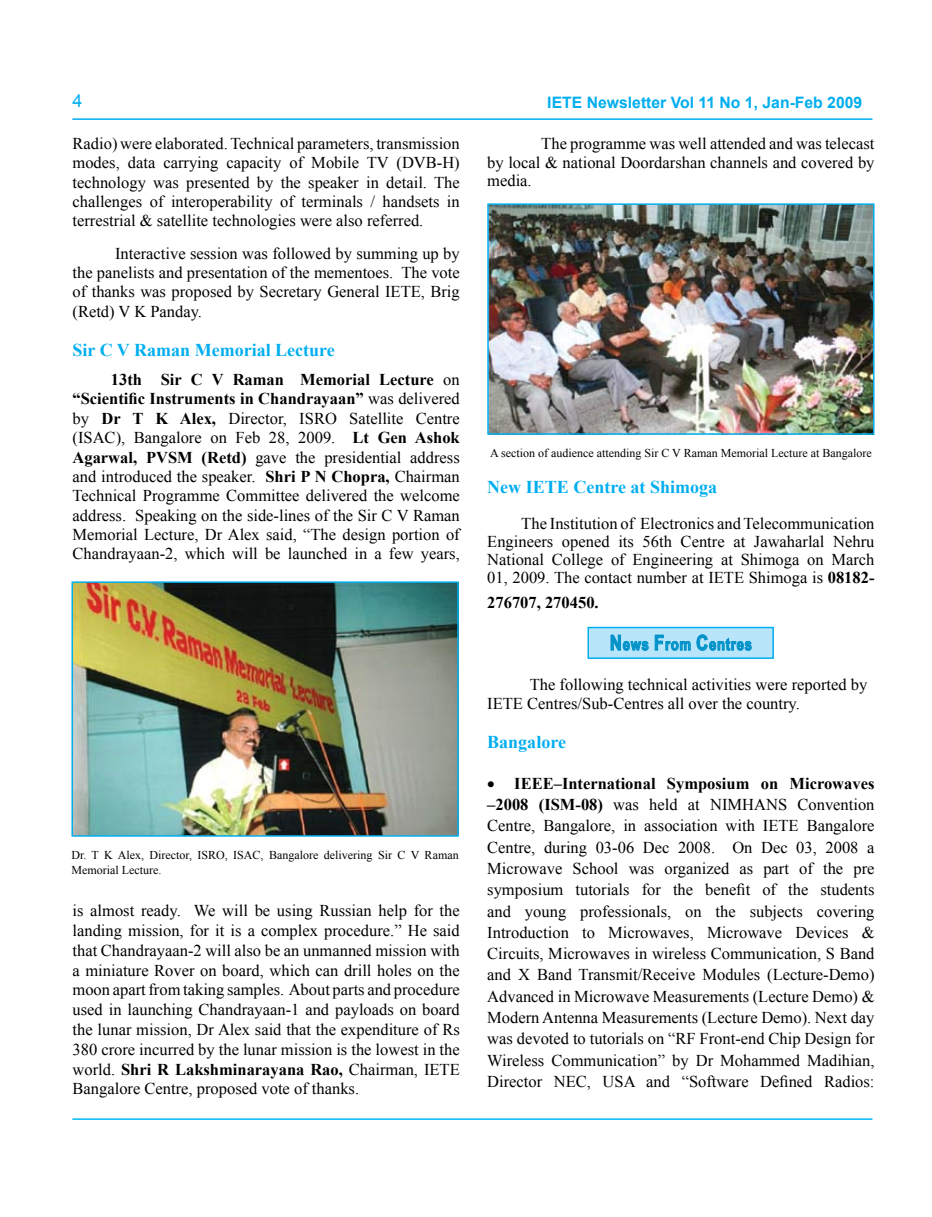
<style>
.page{position:relative;width:932px;height:1217px;background:#fff}
.page>*{position:absolute;margin:0;border:0;box-sizing:border-box;transform-origin:0 0}
.t1{font:700 18px "Times New Roman";color:#00aeef}
.t2{font:18px "Arial";color:#00aeef}
.t3{font:16.5px/19.4px "Times New Roman";color:#000;text-align:justify}
.t4{font:700 16.5px "Arial";letter-spacing:.06em;color:#0092c8;scale:.78 1}
.t5{font:700 16.5px "Times New Roman";color:#000}
.t6{font:700 15.75px "Arial";color:#00aeef}
.t7{font:12px/14.4px "Times New Roman";color:#000}
.s1{font-weight:700}
.s2{font-size:21px}
</style>
<div class="page">
<img style="left:490px;top:206px;width:381px;height:225px">
<div style="left:487px;top:203px;width:387px;height:231px;border:2px solid #00aeef"></div>
<img style="left:74px;top:584px;width:381px;height:249px">
<div style="left:71px;top:581px;width:387px;height:255px;border:2px solid #00aeef"></div>
<div style="left:587px;top:626px;width:186px;height:32px;background:#b9e5fb;border:2px solid #00aeef"></div>
<hr style="left:72px;top:118px;width:800px;height:2px;background:#00aeef">
<hr style="left:72px;top:1118px;width:800px;height:1px;background:#00b9f2">
<svg style="left:610px;top:634px;width:38px;height:17px"></svg>
<svg style="left:654px;top:634px;width:36px;height:17px"></svg>
<svg style="left:696px;top:634px;width:55px;height:17px"></svg>
<p class="t2" style="left:72px;top:88px;width:12px">4</p>
<p class="t6" style="left:547px;top:92px;width:316px">IETE Newsletter Vol 11 No 1, Jan-Feb 2009</p>
<p class="t3" style="left:72px;top:133px;width:388px">Radio) were elaborated. Technical parameters, transmission modes, data carrying capacity of Mobile TV (DVB-H) technology was presented by the speaker in detail. The challenges of interoperability of terminals / handsets in terrestrial &amp; satellite technologies were also referred.</p>
<p class="t3" style="left:72px;top:243px;width:388px;text-indent:43px">Interactive session was followed by summing up by the panelists and presentation of the mementoes. The vote of thanks was proposed by Secretary General IETE, Brig (Retd) V K Panday.</p>
<p class="t3" style="left:487px;top:134px;width:388px;line-height:18.8px;text-indent:54px">The programme was well attended and was telecast by local &amp; national Doordarshan channels and covered by media.</p>
<p class="t1" style="left:72px;top:337px;width:264px">Sir C V Raman Memorial Lecture</p>
<p class="t3" style="left:72px;top:369px;width:388px;text-indent:38px"><span class="s1">13th Sir C V Raman Memorial Lecture</span> on <span class="s1">“Scientific Instruments in Chandrayaan”</span> was delivered by <span class="s1">Dr T K Alex,</span> Director, ISRO Satellite Centre (ISAC), Bangalore on Feb 28, 2009. <span class="s1">Lt Gen Ashok Agarwal, PVSM (Retd)</span> gave the presidential address and introduced the speaker. <span class="s1">Shri P N Chopra,</span> Chairman Technical Programme Committee delivered the welcome address. Speaking on the side-lines of the Sir C V Raman Memorial Lecture, Dr Alex said, “The design portion of Chandrayaan-2, which will be launched in a few years,</p>
<p class="t7" style="left:71px;top:847px;width:388px">Dr. T K Alex, Director, ISRO, ISAC, Bangalore delivering Sir C V Raman<br>Memorial Lecture.</p>
<p class="t3" style="left:72px;top:900px;width:388px;line-height:19.8px">is almost ready. We will be using Russian help for the landing mission, for it is a complex procedure.” He said that Chandrayaan-2 will also be an unmanned mission with a miniature Rover on board, which can drill holes on the moon apart from taking samples. About parts and procedure used in launching Chandrayaan-1 and payloads on board the lunar mission, Dr Alex said that the expenditure of Rs 380 crore incurred by the lunar mission is the lowest in the world. <span class="s1">Shri R Lakshminarayana Rao,</span> Chairman, IETE Bangalore Centre, proposed vote of thanks.</p>
<p class="t7" style="left:490px;top:446px;width:383px">A section of audience attending Sir C V Raman Memorial Lecture at Bangalore</p>
<p class="t1" style="left:487px;top:474px;width:231px">New IETE Centre at Shimoga</p>
<p class="t3" style="left:487px;top:514px;width:388px;line-height:18px;text-indent:34px">The Institution of Electronics and Telecommunication Engineers opened its 56th Centre at Jawaharlal Nehru National College of Engineering at Shimoga on March 01, 2009. The contact number at IETE Shimoga is <span class="s1">08182-</span></p>
<p class="t5" style="left:487px;top:591px;width:113px">276707, 270450.</p>
<p class="t4" style="left:609px;top:633px;width:183px"><span class="s2">N</span>ews <span class="s2">F</span>rom <span class="s2">C</span>entres</p>
<p class="t3" style="left:487px;top:673px;width:381px;text-indent:43px">The following technical activities were reported by<br>IETE Centres/Sub-Centres all over the country.</p>
<p class="t1" style="left:487px;top:729px;width:80px">Bangalore</p>
<p class="t3" style="left:487px;top:772px;width:388px;line-height:21.3px">• <span class="s1">IEEE–International Symposium on Microwaves –2008 (ISM-08)</span> was held at NIMHANS Convention Centre, Bangalore, in association with IETE Bangalore Centre, during 03-06 Dec 2008. On Dec 03, 2008 a Microwave School was organized as part of the pre symposium tutorials for the benefit of the students and young professionals, on the subjects covering Introduction to Microwaves, Microwave Devices &amp; Circuits, Microwaves in wireless Communication, S Band and X Band Transmit/Receive Modules (Lecture-Demo)<br>Advanced in Microwave Measurements (Lecture Demo) &amp; Modern Antenna Measurements (Lecture Demo). Next day was devoted to tutorials on “RF Front-end Chip Design for Wireless Communication” by Dr Mohammed Madihian, Director NEC, USA and “Software Defined Radios:</p>
</div>
